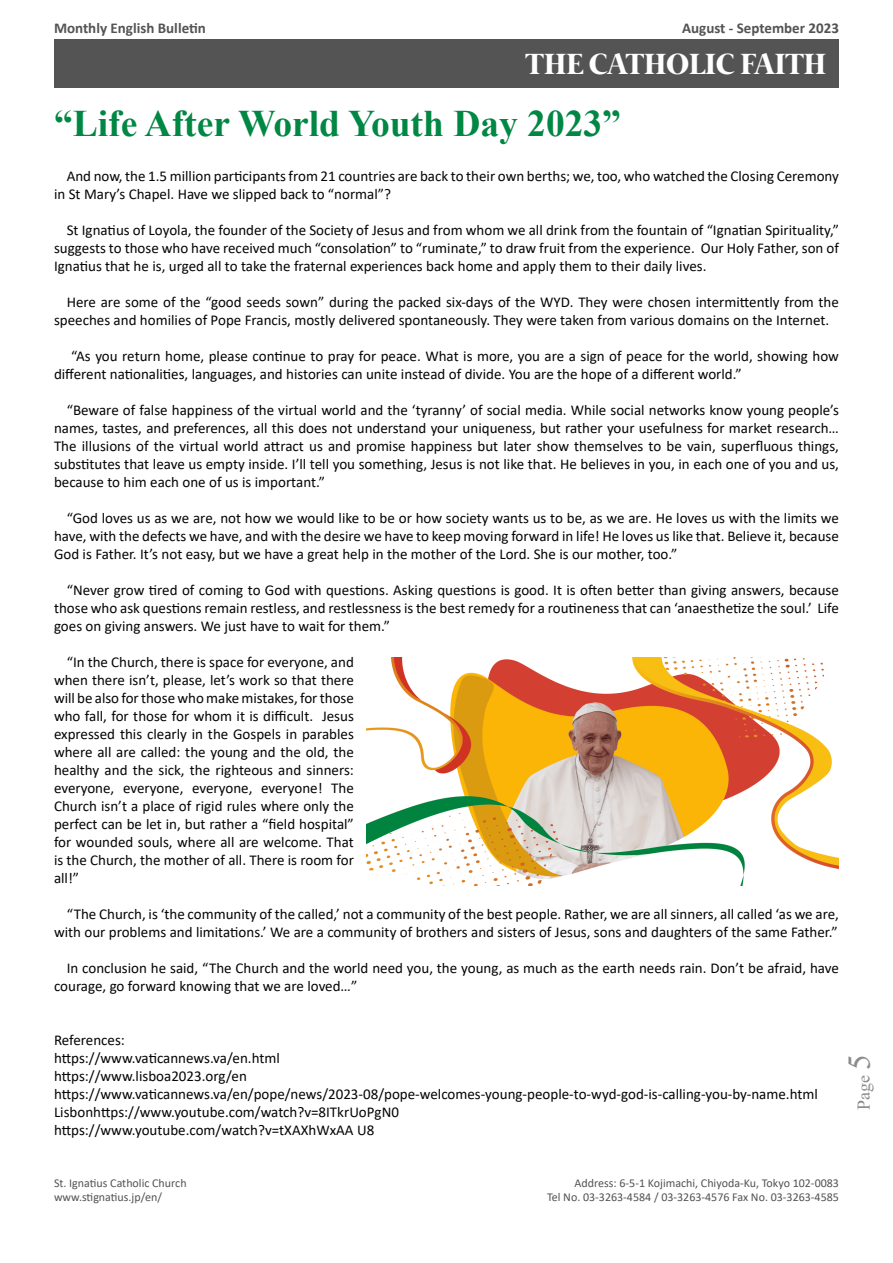
<style>
.page{position:relative;width:893px;height:1263px;background:#fff}
.page>*{position:absolute;margin:0;border:0;box-sizing:border-box;transform-origin:0 0}
.t1{font:700 37.5px "Times New Roman";color:#018744}
.t2{font:700 30px "Mermaid";color:#fff}
.t3{font:18px "Times New Roman";color:#8c8c8c}
.t4{font:15px/18px "Calibri";color:#040503;text-align:justify}
.t5{font:700 15px "Calibri";color:#545454}
.t6{font:700 15px "Calibri";color:#535353}
.t7{font:12px/14.4px "Calibri";color:#535353}
.s1{font-size:31.5px}
</style>
<div class="page">
<div style="left:54px;top:39px;width:785px;height:49px;background:#545454"></div>
<img style="left:367px;top:658px;width:472px;height:228px">
<p class="t5" style="left:54px;top:17px;width:153px">Monthly English Bulletin</p>
<p class="t6" style="left:682px;top:17px;width:158px">August - September 2023</p>
<p class="t2" style="left:526px;top:47px;width:302px">THE CATHOLIC FAITH</p>
<p class="t1" style="left:54px;top:96px;width:569px">“Life After World Youth Day 2023”</p>
<p class="t4" style="left:54px;top:167px;width:786px;text-indent:13px">And now, the 1.5 million participants from 21 countries are back to their own berths; we, too, who watched the Closing Ceremony in St Mary’s Chapel. Have we slipped back to “normal”?</p>
<p class="t4" style="left:54px;top:221px;width:786px;text-indent:13px">St Ignatius of Loyola, the founder of the Society of Jesus and from whom we all drink from the fountain of “Ignatian Spirituality,” suggests to those who have received much “consolation” to “ruminate,” to draw fruit from the experience. Our Holy Father, son of Ignatius that he is, urged all to take the fraternal experiences back home and apply them to their daily lives.</p>
<p class="t4" style="left:54px;top:293px;width:786px;text-indent:13px">Here are some of the “good seeds sown” during the packed six-days of the WYD. They were chosen intermittently from the speeches and homilies of Pope Francis, mostly delivered spontaneously. They were taken from various domains on the Internet.</p>
<p class="t4" style="left:54px;top:347px;width:786px;text-indent:17px">“As you return home, please continue to pray for peace. What is more, you are a sign of peace for the world, showing how different nationalities, languages, and histories can unite instead of divide. You are the hope of a different world.”</p>
<p class="t4" style="left:54px;top:401px;width:786px;text-indent:13px">“Beware of false happiness of the virtual world and the ‘tyranny’ of social media. While social networks know young people’s names, tastes, and preferences, all this does not understand your uniqueness, but rather your usefulness for market research… The illusions of the virtual world attract us and promise happiness but later show themselves to be vain, superfluous things, substitutes that leave us empty inside. I’ll tell you something, Jesus is not like that. He believes in you, in each one of you and us, because to him each one of us is important.”</p>
<p class="t4" style="left:54px;top:509px;width:786px;text-indent:13px">“God loves us as we are, not how we would like to be or how society wants us to be, as we are. He loves us with the limits we have, with the defects we have, and with the desire we have to keep moving forward in life! He loves us like that. Believe it, because God is Father. It’s not easy, but we have a great help in the mother of the Lord. She is our mother, too.”</p>
<p class="t4" style="left:54px;top:581px;width:786px;text-indent:13px">“Never grow tired of coming to God with questions. Asking questions is good. It is often better than giving answers, because those who ask questions remain restless, and restlessness is the best remedy for a routineness that can ‘anaesthetize the soul.’ Life goes on giving answers. We just have to wait for them.”</p>
<p class="t4" style="left:54px;top:653px;width:301px;text-indent:13px">“In the Church, there is space for everyone, and when there isn’t, please, let’s work so that there will be also for those who make mistakes, for those who fall, for those for whom it is difficult. Jesus expressed this clearly in the Gospels in parables where all are called: the young and the old, the healthy and the sick, the righteous and sinners: everyone, everyone, everyone, everyone! The Church isn’t a place of rigid rules where only the perfect can be let in, but rather a “field hospital” for wounded souls, where all are welcome. That is the Church, the mother of all. There is room for all!”</p>
<p class="t4" style="left:54px;top:905px;width:786px;text-align:right">“The Church, is ‘the community of the called,’ not a community of the best people. Rather, we are all sinners, all called ‘as we are, with our problems and limitations.’ We are a community of brothers and sisters of Jesus, sons and daughters of the same Father.”</p>
<p class="t4" style="left:54px;top:959px;width:786px;text-indent:13px">In conclusion he said, “The Church and the world need you, the young, as much as the earth needs rain. Don’t be afraid, have courage, go forward knowing that we are loved…”</p>
<p class="t4" style="left:54px;top:1031px;width:72px">References:</p>
<p class="t4" style="left:54px;top:1049px;width:227px">https://www.vaticannews.va/en.html</p>
<p class="t4" style="left:54px;top:1067px;width:194px">https://www.lisboa2023.org/en</p>
<p class="t4" style="left:54px;top:1085px;width:765px">https://www.vaticannews.va/en/pope/news/2023-08/pope-welcomes-young-people-to-wyd-god-is-calling-you-by-name.html</p>
<p class="t4" style="left:54px;top:1103px;width:346px">Lisbonhttps://www.youtube.com/watch?v=8ITkrUoPgN0</p>
<p class="t4" style="left:54px;top:1121px;width:322px">https://www.youtube.com/watch?v=tXAXhWxAA U8</p>
<p class="t3" style="left:851px;top:1110px;width:57px;rotate:-90deg">Page <span class="s1">5</span></p>
<p class="t7" style="left:54px;top:1175px;width:134px">St. Ignatius Catholic Church www.stignatius.jp/en/</p>
<p class="t7" style="left:547px;top:1175px;width:293px;text-align:right">Address: 6-5-1 Kojimachi, Chiyoda-Ku, Tokyo 102-0083<br>Tel No. 03-3263-4584 / 03-3263-4576 Fax No. 03-3263-4585</p>
</div>
